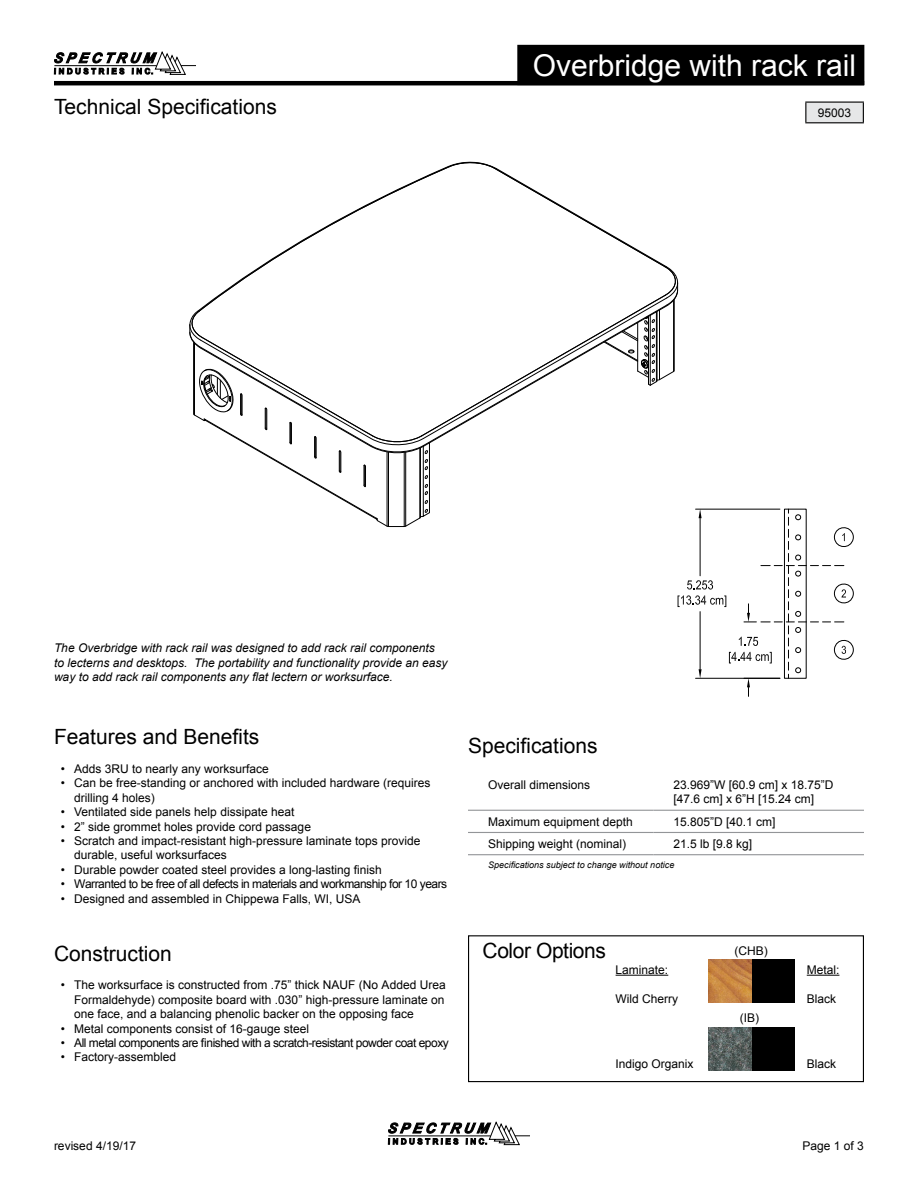
<style>
.page{position:relative;width:918px;height:1188px;background:#fff}
.page>*{position:absolute;margin:0;border:0;box-sizing:border-box;transform-origin:0 0}
.t1{font:30px "Arial";color:#fff}
.t2{font:21px "Arial";color:#000}
.t3{font:21px "Arial";letter-spacing:-.02em;color:#000}
.t4{font:12px/14.4px "Arial";color:#000}
.t5{font:italic 12px/14.4px "Arial";color:#000}
.t6{font:12px "Arial";letter-spacing:-.04em;color:#000}
.t7{font:italic 9px "Arial";color:#000}
</style>
<div class="page">
<hr style="left:468px;top:810px;width:185px;height:1px;background:#939598">
<hr style="left:653px;top:810px;width:211px;height:1px;background:#939598">
<hr style="left:468px;top:832px;width:185px;height:1px;background:#939598">
<hr style="left:653px;top:832px;width:211px;height:1px;background:#939598">
<hr style="left:468px;top:854px;width:185px;height:1px;background:#939598">
<hr style="left:653px;top:854px;width:211px;height:1px;background:#939598">
<svg style="left:189px;top:161px;width:665px;height:535px"></svg>
<div style="left:784px;top:509px;width:22px;height:169px;border:1px solid #000"></div>
<hr style="left:616px;top:975px;width:52px;height:1px;background:#000">
<hr style="left:807px;top:975px;width:32px;height:1px;background:#000">
<div style="left:468px;top:935px;width:396px;height:147px;border:1px solid #000"></div>
<hr style="left:54px;top:81px;width:810px;height:4px;background:#000">
<svg style="left:388px;top:1121px;width:142px;height:25px"></svg>
<div style="left:518px;top:46px;width:346px;height:38px;background:#000"></div>
<svg style="left:531px;top:85px;width:213px;height:1px"></svg>
<div style="left:517px;top:45px;width:347px;height:40px;border:2px solid #000"></div>
<svg style="left:54px;top:51px;width:143px;height:35px"></svg>
<div style="left:54px;top:644px;width:396px;height:37px;background:#fff"></div>
<div style="left:806px;top:102px;width:57px;height:21px;background:#e6e7e8"></div>
<svg style="left:805px;top:103px;width:1px;height:19px"></svg>
<hr style="left:805px;top:122px;width:59px;height:1px;background:#000">
<svg style="left:863px;top:103px;width:1px;height:19px"></svg>
<hr style="left:805px;top:102px;width:59px;height:1px;background:#000">
<div style="left:752px;top:960px;width:43px;height:43px;background:#000"></div>
<img style="left:709px;top:960px;width:43px;height:43px">
<div style="left:752px;top:1027px;width:43px;height:43px;background:#000"></div>
<img style="left:709px;top:1027px;width:43px;height:43px">
<h2 class="t2" style="left:54px;top:93px;width:224px">Technical Specifications</h2>
<h1 class="t1" style="left:533px;top:46px;width:325px">Overbridge with rack rail</h1>
<p class="t4" style="left:818px;top:106px;width:35px">95003</p>
<p class="t5" style="left:54px;top:641px;width:395px">The Overbridge with rack rail was designed to add rack rail components to lecterns and desktops. The portability and functionality provide an easy way to add rack rail components any flat lectern or worksurface.</p>
<h2 class="t2" style="left:54px;top:723px;width:207px">Features and Benefits</h2>
<p class="t4" style="left:61px;top:762px;width:210px">• Adds 3RU to nearly any worksurface</p>
<p class="t4" style="left:74px;top:776px;width:358px;text-indent:-14px">• Can be free-standing or anchored with included hardware (requires drilling 4 holes)</p>
<p class="t4" style="left:61px;top:805px;width:235px">• Ventilated side panels help dissipate heat</p>
<p class="t4" style="left:61px;top:819px;width:252px">• 2” side grommet holes provide cord passage</p>
<p class="t4" style="left:74px;top:834px;width:348px;text-indent:-14px">• Scratch and impact-resistant high-pressure laminate tops provide durable, useful worksurfaces</p>
<p class="t4" style="left:61px;top:863px;width:322px">• Durable powder coated steel provides a long-lasting finish</p>
<p class="t6" style="left:61px;top:876px;width:388px">• Warranted to be free of all defects in materials and workmanship for 10 years</p>
<p class="t4" style="left:61px;top:891px;width:301px">• Designed and assembled in Chippewa Falls, WI, USA</p>
<h2 class="t2" style="left:54px;top:939px;width:119px">Construction</h2>
<p class="t4" style="left:74px;top:978px;width:373px;text-align:justify;text-indent:-14px">• The worksurface is constructed from .75” thick NAUF (No Added Urea Formaldehyde) composite board with .030” high-pressure laminate on one face, and a balancing phenolic backer on the opposing face</p>
<p class="t4" style="left:61px;top:1021px;width:250px">• Metal components consist of 16-gauge steel</p>
<p class="t6" style="left:61px;top:1035px;width:390px">• All metal components are finished with a scratch-resistant powder coat epoxy</p>
<p class="t4" style="left:61px;top:1050px;width:117px">• Factory-assembled</p>
<h2 class="t2" style="left:468px;top:732px;width:131px">Specifications</h2>
<p class="t4" style="left:488px;top:778px;width:104px">Overall dimensions</p>
<p class="t4" style="left:674px;top:778px;width:162px">23.969”W [60.9 cm] x 18.75”D [47.6 cm] x 6”H [15.24 cm]</p>
<p class="t4" style="left:488px;top:814px;width:146px">Maximum equipment depth</p>
<p class="t4" style="left:674px;top:814px;width:104px">15.805”D [40.1 cm]</p>
<p class="t4" style="left:488px;top:837px;width:140px">Shipping weight (nominal)</p>
<p class="t4" style="left:674px;top:837px;width:80px">21.5 lb [9.8 kg]</p>
<p class="t7" style="left:488px;top:859px;width:188px">Specifications subject to change without notice</p>
<h2 class="t3" style="left:483px;top:937px;width:125px">Color Options</h2>
<p class="t4" style="left:616px;top:963px;width:54px">Laminate:</p>
<p class="t4" style="left:616px;top:991px;width:64px">Wild Cherry</p>
<p class="t4" style="left:734px;top:944px;width:35px">(CHB)</p>
<p class="t4" style="left:740px;top:1010px;width:21px">(IB)</p>
<p class="t4" style="left:807px;top:963px;width:34px">Metal:</p>
<p class="t4" style="left:807px;top:991px;width:31px">Black</p>
<p class="t4" style="left:616px;top:1057px;width:80px">Indigo Organix</p>
<p class="t4" style="left:807px;top:1057px;width:31px">Black</p>
<p class="t4" style="left:54px;top:1139px;width:84px">revised 4/19/17</p>
<p class="t4" style="left:803px;top:1139px;width:63px">Page 1 of 3</p>
</div>
